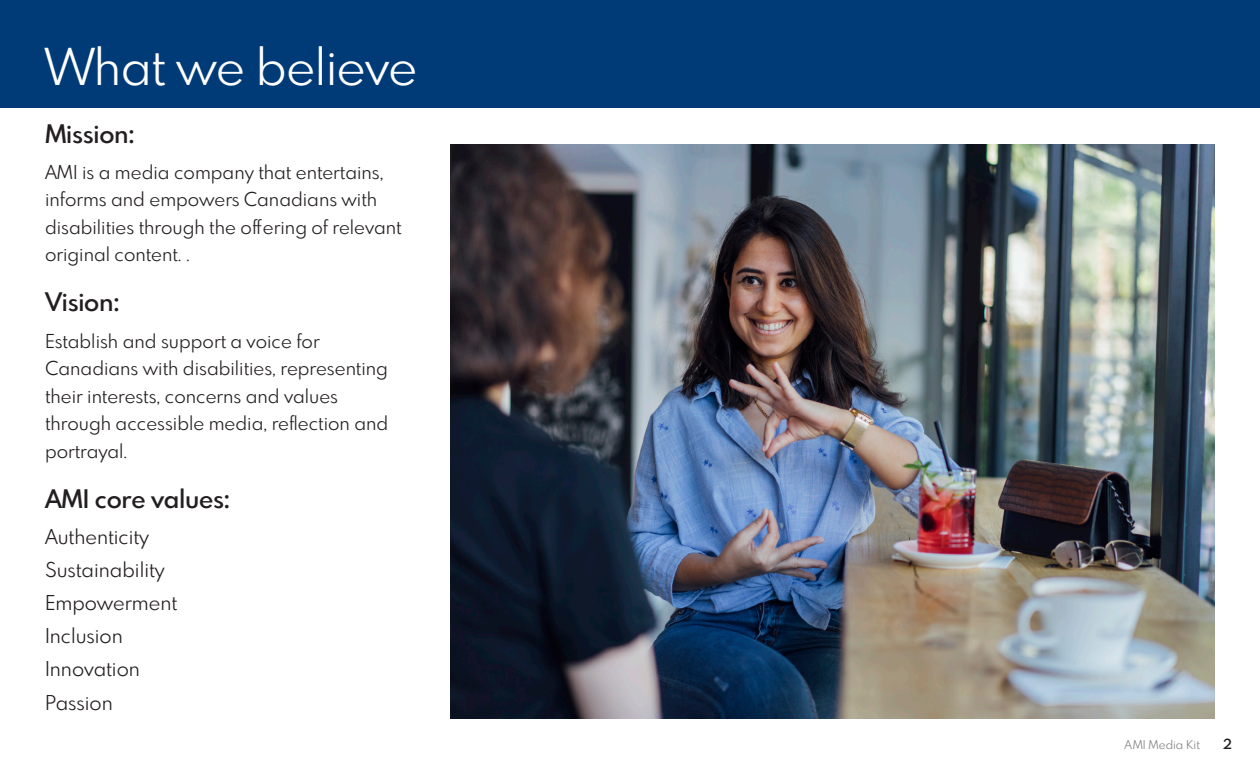
<style>
.page{position:relative;width:1260px;height:765px;background:#fff}
.page>*{position:absolute;margin:0;border:0;box-sizing:border-box;transform-origin:0 0}
.t1{font:49.62px "Spartan MB";letter-spacing:-.01em;color:#fff}
.t2{font:600 25px "Spartan MB";letter-spacing:-.01em;color:#231f20}
.t3{font:20px "Spartan MB";color:#231f20}
.t4{font:18.75px/27.5px "Spartan MB";color:#231f20}
.t5{font:600 13.75px "Spartan MB";color:#231f20}
.t6{font:11.88px "Spartan MB";color:#808285}
</style>
<div class="page">
<div style="left:0;top:0;width:1260px;height:108px;background:#003b77"></div>
<img style="left:450px;top:144px;width:765px;height:575px">
<p class="t1" style="left:45px;top:33px;width:374px">What we believe</p>
<p class="t2" style="left:45px;top:116px;width:91px">Mission:</p>
<p class="t4" style="left:45px;top:158px;width:358px">AMI is a media company that entertains, informs and empowers Canadians with disabilities through the offering of relevant original content. .</p>
<p class="t2" style="left:45px;top:285px;width:76px">Vision:</p>
<p class="t4" style="left:45px;top:327px;width:345px">Establish and support a voice for Canadians with disabilities, representing their interests, concerns and values through accessible media, reflection and portrayal.</p>
<p class="t2" style="left:45px;top:481px;width:187px">AMI core values:</p>
<p class="t3" style="left:45px;top:523px;width:106px">Authenticity</p>
<p class="t3" style="left:45px;top:556px;width:121px">Sustainability</p>
<p class="t3" style="left:45px;top:589px;width:134px">Empowerment</p>
<p class="t3" style="left:45px;top:622px;width:79px">Inclusion</p>
<p class="t3" style="left:45px;top:656px;width:96px">Innovation</p>
<p class="t3" style="left:45px;top:689px;width:69px">Passion</p>
<p class="t6" style="left:1125px;top:737px;width:77px">AMI Media Kit</p>
<p class="t5" style="left:1223px;top:735px;width:11px">2</p>
</div>
